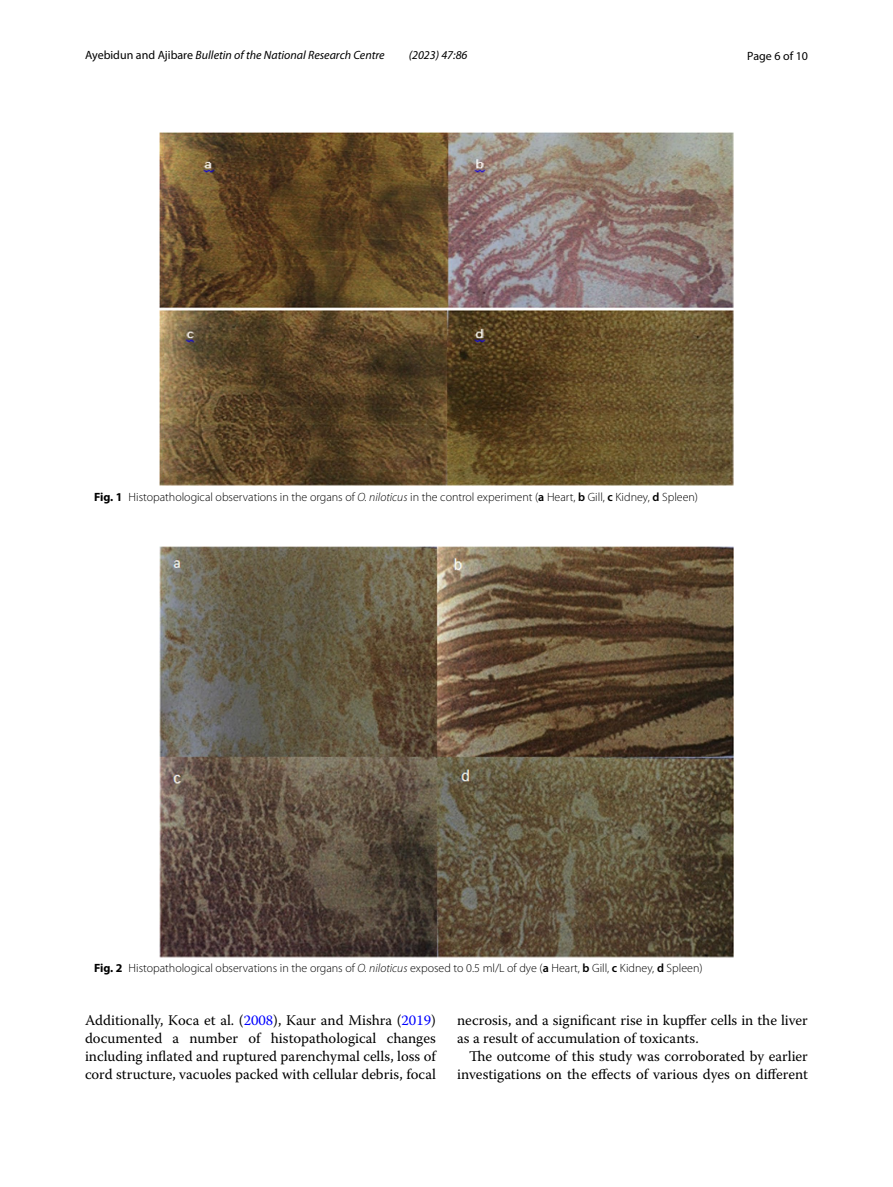
<style>
.page{position:relative;width:893px;height:1187px;background:#fff}
.page>*{position:absolute;margin:0;border:0;box-sizing:border-box;transform-origin:0 0}
.t1{font:14.7px/18px "Warnock Pro";color:#000;text-align:justify}
.t2{font:300 12px "Myriad Pro";color:#000}
.t3{font:italic 12px "Myriad Pro";color:#000}
.t4{font:12px "Myriad Pro";color:#000}
.s1{font-style:normal}
.s2{font-weight:700}
.s3{font-style:italic}
.s4{font-weight:600}
.s5{color:#00f}
</style>
<div class="page">
<img style="left:159px;top:133px;width:574px;height:352px">
<img style="left:159px;top:546px;width:574px;height:410px">
<p class="t3" style="left:85px;top:48px;width:301px"><span class="s1">Ayebidun and Ajibare</span> Bulletin of the National Research Centre</p>
<p class="t3" style="left:409px;top:48px;width:60px">(2023) 47:86</p>
<p class="t4" style="left:747px;top:48px;width:62px">Page 6 of 10</p>
<p class="t2" style="left:94px;top:490px;width:606px"><span class="s2">Fig. 1</span> Histopathological observations in the organs of <span class="s3">O. niloticus</span> in the control experiment (<span class="s4">a</span> Heart, <span class="s4">b</span> Gill, <span class="s4">c</span> Kidney, <span class="s4">d</span> Spleen)</p>
<p class="t2" style="left:94px;top:961px;width:610px"><span class="s2">Fig. 2</span> Histopathological observations in the organs of <span class="s3">O. niloticus</span> exposed to 0.5 ml/L of dye (<span class="s4">a</span> Heart, <span class="s4">b</span> Gill, <span class="s4">c</span> Kidney, <span class="s4">d</span> Spleen)</p>
<p class="t1" style="left:85px;top:1010px;width:352px">Additionally, Koca et al. (<span class="s5">2008</span>), Kaur and Mishra (<span class="s5">2019</span>) documented a number of histopathological changes including inflated and ruptured parenchymal cells, loss of cord structure, vacuoles packed with cellular debris, focal</p>
<p class="t1" style="left:457px;top:1010px;width:352px">necrosis, and a significant rise in kupffer cells in the liver as a result of accumulation of toxicants.</p>
<p class="t1" style="left:457px;top:1046px;width:352px;text-align:right">The outcome of this study was corroborated by earlier investigations on the effects of various dyes on different</p>
</div>
